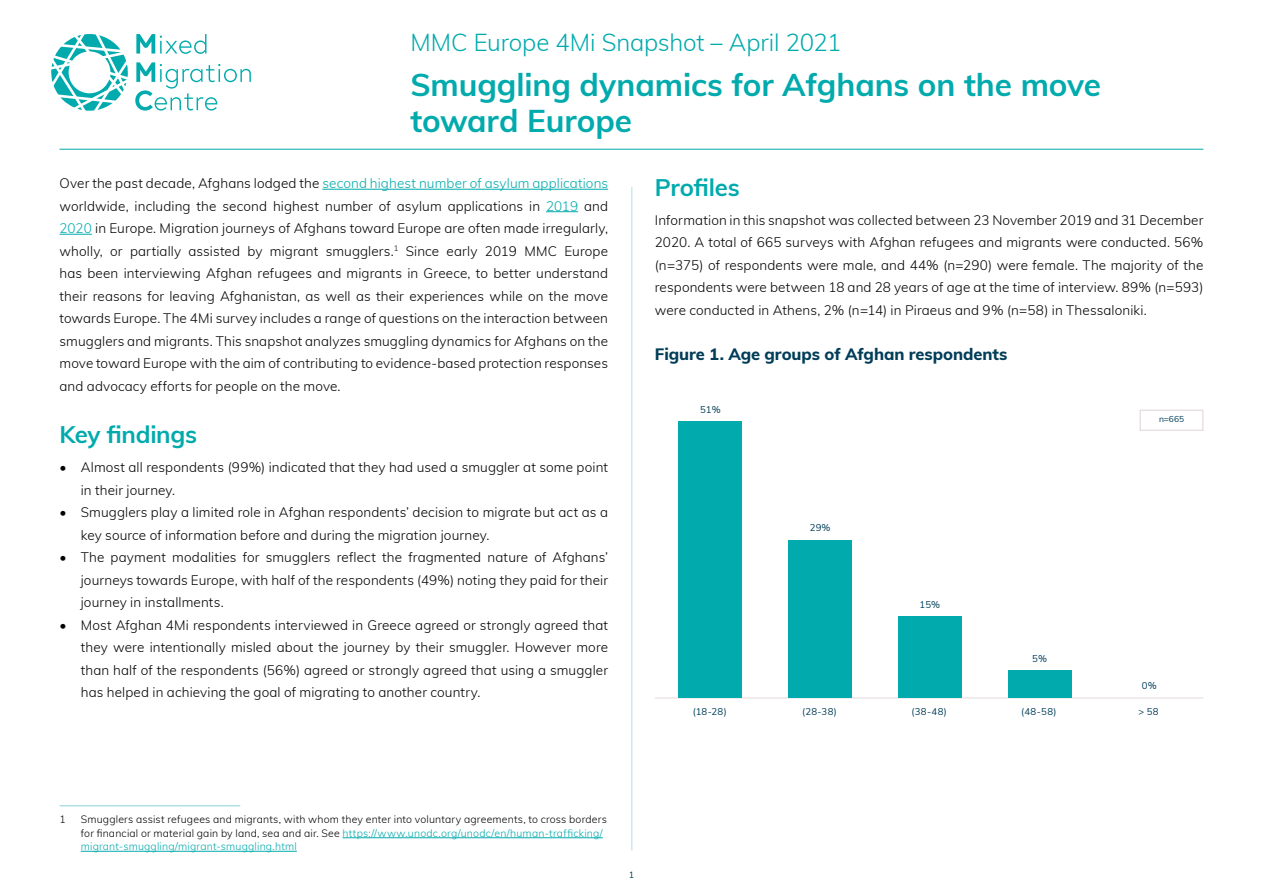
<style>
.page{position:relative;width:1263px;height:893px;background:#fff}
.page>*{position:absolute;margin:0;border:0;box-sizing:border-box;transform-origin:0 0}
.t1{font:700 31.5px/36px "Muli";letter-spacing:-.005em;color:#00aaad}
.t2{font:300 24px "Muli";letter-spacing:-.005em;color:#00aaad}
.t3{font:700 24px "Muli";letter-spacing:-.01em;color:#00aaad}
.t4{font:800 16.5px "Muli";letter-spacing:-.005em;color:#003d58}
.t5{font:300 13.5px/22.5px "Muli";letter-spacing:.01em;color:#000;text-align:justify}
.t6{font:300 10.5px/13.5px "Muli";letter-spacing:.015em;color:#000}
.t7{font:9.6px "Muli";letter-spacing:.03em;color:#003d58}
.t8{font:9px "Muli";color:#003d58}
.t9{font:8.4px "Muli";color:#003d58}
.s1{color:#00aaad}
</style>
<div class="page">
<hr style="left:322px;top:189px;width:286px;height:1px;background:#00aaad">
<hr style="left:546px;top:211px;width:32px;height:1px;background:#00aaad">
<hr style="left:60px;top:234px;width:32px;height:1px;background:#00aaad">
<hr style="left:60px;top:805px;width:180px;height:1px;background:#afdfe4">
<hr style="left:342px;top:837px;width:261px;height:1px;background:#00aaad">
<hr style="left:81px;top:851px;width:216px;height:1px;background:#00aaad">
<hr style="left:631px;top:187px;width:1px;height:663px;background:#afdfe4">
<svg style="left:51px;top:34px;width:77px;height:77px"></svg>
<svg style="left:136px;top:34px;width:70px;height:20px"></svg>
<svg style="left:135px;top:62px;width:116px;height:49px"></svg>
<hr style="left:60px;top:149px;width:1143px;height:1px;background:#00aaad">
<hr style="left:655px;top:698px;width:548px;height:1px;background:#e3dadd">
<div style="left:679px;top:421px;width:63px;height:276px;background:#00aaad"></div>
<div style="left:788px;top:540px;width:64px;height:157px;background:#00aaad"></div>
<div style="left:898px;top:616px;width:64px;height:81px;background:#00aaad"></div>
<div style="left:1008px;top:670px;width:63px;height:27px;background:#00aaad"></div>
<div style="left:1140px;top:410px;width:63px;height:21px;background:#fff;border:1px solid #e3dadd"></div>
<h2 class="t2" style="left:410px;top:25px;width:433px">MMC Europe 4Mi Snapshot – April 2021</h2>
<h1 class="t1" style="left:410px;top:65px;width:692px">Smuggling dynamics for Afghans on the move toward Europe</h1>
<p class="t5" style="left:60px;top:171px;width:550px">Over the past decade, Afghans lodged the <span class="s1">second highest number of asylum applications </span>worldwide, including the second highest number of asylum applications in <span class="s1">2019</span> and <span class="s1">2020</span> in Europe. Migration journeys of Afghans toward Europe are often made irregularly, wholly, or partially assisted by migrant smugglers.<sup>1</sup> Since early 2019 MMC Europe has been interviewing Afghan refugees and migrants in Greece, to better understand their reasons for leaving Afghanistan, as well as their experiences while on the move towards Europe. The 4Mi survey includes a range of questions on the interaction between smugglers and migrants. This snapshot analyzes smuggling dynamics for Afghans on the move toward Europe with the aim of contributing to evidence-based protection responses and advocacy efforts for people on the move.</p>
<h2 class="t3" style="left:60px;top:417px;width:139px">Key findings</h2>
<p class="t5" style="left:81px;top:455px;width:529px;text-indent:-21px">• Almost all respondents (99%) indicated that they had used a smuggler at some point in their journey.</p>
<p class="t5" style="left:81px;top:500px;width:529px;text-indent:-21px">• Smugglers play a limited role in Afghan respondents’ decision to migrate but act as a key source of information before and during the migration journey.</p>
<p class="t5" style="left:81px;top:545px;width:529px;text-indent:-21px">• The payment modalities for smugglers reflect the fragmented nature of Afghans’ journeys towards Europe, with half of the respondents (49%) noting they paid for their journey in installments.</p>
<p class="t5" style="left:81px;top:613px;width:529px;text-indent:-21px">• Most Afghan 4Mi respondents interviewed in Greece agreed or strongly agreed that they were intentionally misled about the journey by their smuggler. However more than half of the respondents (56%) agreed or strongly agreed that using a smuggler has helped in achieving the goal of migrating to another country.</p>
<h2 class="t3" style="left:655px;top:170px;width:86px">Profiles</h2>
<p class="t5" style="left:655px;top:208px;width:550px">Information in this snapshot was collected between 23 November 2019 and 31 December 2020. A total of 665 surveys with Afghan refugees and migrants were conducted. 56% (n=375) of respondents were male, and 44% (n=290) were female. The majority of the respondents were between 18 and 28 years of age at the time of interview. 89% (n=593) were conducted in Athens, 2% (n=14) in Piraeus and 9% (n=58) in Thessaloniki.</p>
<p class="t4" style="left:655px;top:342px;width:354px">Figure 1. Age groups of Afghan respondents</p>
<p class="t7" style="left:700px;top:402px;width:22px">51%</p>
<p class="t7" style="left:810px;top:520px;width:22px">29%</p>
<p class="t7" style="left:920px;top:597px;width:22px">15%</p>
<p class="t7" style="left:1032px;top:651px;width:16px">5%</p>
<p class="t9" style="left:1159px;top:413px;width:27px">n=665</p>
<p class="t7" style="left:1142px;top:678px;width:16px">0%</p>
<p class="t7" style="left:693px;top:705px;width:35px">(18-28)</p>
<p class="t7" style="left:802px;top:705px;width:36px">(28-38)</p>
<p class="t7" style="left:911px;top:705px;width:37px">(38-48)</p>
<p class="t7" style="left:1021px;top:705px;width:37px">(48-58)</p>
<p class="t7" style="left:1138px;top:705px;width:22px">&gt; 58</p>
<p class="t6" style="left:60px;top:812px;width:8px">1</p>
<p class="t6" style="left:81px;top:812px;width:528px">Smugglers assist refugees and migrants, with whom they enter into voluntary agreements, to cross borders for financial or material gain by land, sea and air. See <span class="s1">https://www.unodc.org/unodc/en/human-trafficking/ migrant-smuggling/migrant-smuggling.html</span></p>
<p class="t8" style="left:629px;top:868px;width:7px">1</p>
</div>
